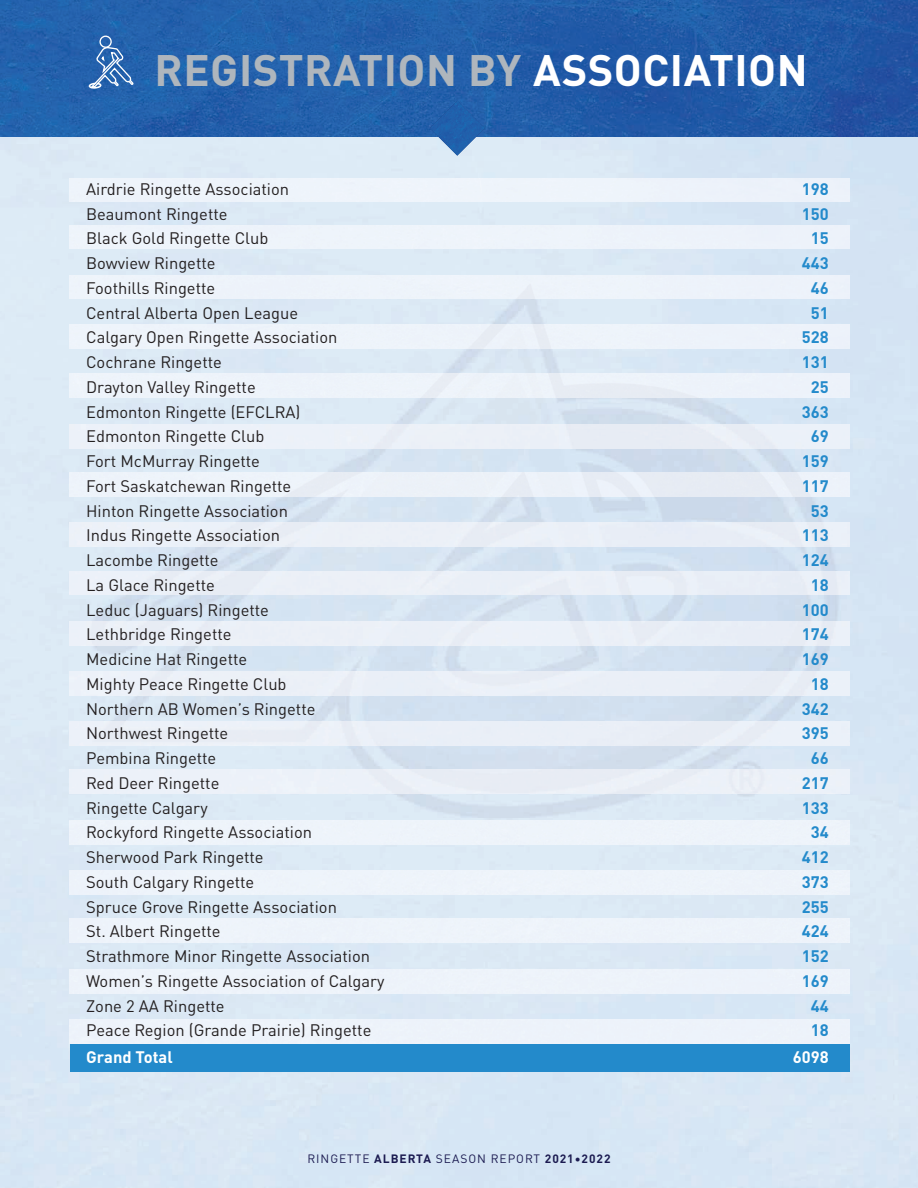
<style>
.page{position:relative;width:918px;height:1188px;background:#fff}
.page>*{position:absolute;margin:0;border:0;box-sizing:border-box;transform-origin:0 0}
.t1{font:700 43.5px "DINOT";letter-spacing:.01em;color:#afb6bd}
.t2{font:16.5px "DINOT";color:#231f20}
.t3{font:700 16.5px "DINOT";color:#238acb}
.t4{font:700 16.5px "DINOT";color:#fff}
.t5{font:12px "DINOT";letter-spacing:.08em;color:#1c1b51}
.s1{color:#fff}
.s2{font-weight:700}
</style>
<div class="page">
<img style="left:0;top:136px;width:918px;height:1052px">
<img style="left:0;top:0;width:918px;height:136px">
<img style="left:430px;top:101px;width:55px;height:55px">
<div style="left:70px;top:1043px;width:779px;height:28px;background:#238acb"></div>
<div style="left:70px;top:178px;width:779px;height:24px;background:#eef4fb"></div>
<div style="left:70px;top:225px;width:779px;height:24px;background:#eef4fa"></div>
<div style="left:70px;top:275px;width:779px;height:24px;background:#eef3fa"></div>
<div style="left:70px;top:325px;width:779px;height:24px;background:#edf3fa"></div>
<div style="left:70px;top:374px;width:779px;height:23px;background:#edf3fa"></div>
<div style="left:70px;top:424px;width:779px;height:24px;background:#ecf1f8"></div>
<div style="left:70px;top:473px;width:779px;height:24px;background:#edf2f9"></div>
<div style="left:70px;top:523px;width:779px;height:23px;background:#ebf0f7"></div>
<div style="left:70px;top:571px;width:779px;height:24px;background:#eaeff7"></div>
<div style="left:70px;top:622px;width:779px;height:24px;background:#ebeff7"></div>
<div style="left:70px;top:672px;width:779px;height:23px;background:#eaeff7"></div>
<div style="left:70px;top:721px;width:779px;height:24px;background:#eaeff7"></div>
<div style="left:70px;top:770px;width:779px;height:24px;background:#ecf1f9"></div>
<div style="left:70px;top:821px;width:779px;height:23px;background:#eef4fa"></div>
<div style="left:70px;top:870px;width:779px;height:24px;background:#eef4fa"></div>
<div style="left:70px;top:919px;width:779px;height:24px;background:#eef4fa"></div>
<div style="left:70px;top:970px;width:779px;height:23px;background:#edf3fa"></div>
<div style="left:70px;top:1019px;width:779px;height:24px;background:#edf3fa"></div>
<div style="left:99px;top:35px;width:13px;height:13px;border:1px solid #fff;border-radius:50%"></div>
<svg style="left:89px;top:46px;width:46px;height:43px;background:#4c7ebb"></svg>
<h1 class="t1" style="left:154px;top:36px;width:655px">REGISTRATION BY <span class="s1">ASSOCIATION</span></h1>
<p class="t2" style="left:86px;top:176px;width:205px">Airdrie Ringette Association</p>
<p class="t3" style="left:802px;top:176px;width:28px">198</p>
<p class="t2" style="left:86px;top:201px;width:143px">Beaumont Ringette</p>
<p class="t3" style="left:802px;top:201px;width:28px">150</p>
<p class="t2" style="left:86px;top:226px;width:184px">Black Gold Ringette Club</p>
<p class="t3" style="left:811px;top:226px;width:19px">15</p>
<p class="t2" style="left:86px;top:251px;width:131px">Bowview Ringette</p>
<p class="t3" style="left:802px;top:250px;width:28px">443</p>
<p class="t2" style="left:86px;top:275px;width:131px">Foothills Ringette</p>
<p class="t3" style="left:811px;top:275px;width:19px">46</p>
<p class="t2" style="left:86px;top:300px;width:214px">Central Alberta Open League</p>
<p class="t3" style="left:811px;top:300px;width:19px">51</p>
<p class="t2" style="left:86px;top:325px;width:253px">Calgary Open Ringette Association</p>
<p class="t3" style="left:802px;top:325px;width:28px">528</p>
<p class="t2" style="left:86px;top:350px;width:137px">Cochrane Ringette</p>
<p class="t3" style="left:802px;top:349px;width:28px">131</p>
<p class="t2" style="left:86px;top:374px;width:171px">Drayton Valley Ringette</p>
<p class="t3" style="left:811px;top:374px;width:19px">25</p>
<p class="t2" style="left:86px;top:399px;width:216px">Edmonton Ringette (EFCLRA)</p>
<p class="t3" style="left:802px;top:399px;width:28px">363</p>
<p class="t2" style="left:86px;top:424px;width:180px">Edmonton Ringette Club</p>
<p class="t3" style="left:811px;top:424px;width:19px">69</p>
<p class="t2" style="left:86px;top:449px;width:175px">Fort McMurray Ringette</p>
<p class="t3" style="left:802px;top:448px;width:28px">159</p>
<p class="t2" style="left:86px;top:473px;width:207px">Fort Saskatchewan Ringette</p>
<p class="t3" style="left:802px;top:473px;width:28px">117</p>
<p class="t2" style="left:86px;top:498px;width:203px">Hinton Ringette Association</p>
<p class="t3" style="left:811px;top:498px;width:19px">53</p>
<p class="t2" style="left:86px;top:523px;width:195px">Indus Ringette Association</p>
<p class="t3" style="left:802px;top:523px;width:28px">113</p>
<p class="t2" style="left:86px;top:548px;width:134px">Lacombe Ringette</p>
<p class="t3" style="left:802px;top:547px;width:28px">124</p>
<p class="t2" style="left:86px;top:572px;width:130px">La Glace Ringette</p>
<p class="t3" style="left:811px;top:572px;width:19px">18</p>
<p class="t2" style="left:86px;top:597px;width:184px">Leduc (Jaguars) Ringette</p>
<p class="t3" style="left:802px;top:597px;width:28px">100</p>
<p class="t2" style="left:86px;top:622px;width:147px">Lethbridge Ringette</p>
<p class="t3" style="left:802px;top:622px;width:28px">174</p>
<p class="t2" style="left:86px;top:647px;width:163px">Medicine Hat Ringette</p>
<p class="t3" style="left:802px;top:646px;width:28px">169</p>
<p class="t2" style="left:86px;top:671px;width:202px">Mighty Peace Ringette Club</p>
<p class="t3" style="left:811px;top:671px;width:19px">18</p>
<p class="t2" style="left:86px;top:696px;width:231px">Northern AB Women’s Ringette</p>
<p class="t3" style="left:802px;top:696px;width:28px">342</p>
<p class="t2" style="left:86px;top:721px;width:144px">Northwest Ringette</p>
<p class="t3" style="left:802px;top:721px;width:28px">395</p>
<p class="t2" style="left:86px;top:746px;width:132px">Pembina Ringette</p>
<p class="t3" style="left:811px;top:745px;width:19px">66</p>
<p class="t2" style="left:86px;top:770px;width:135px">Red Deer Ringette</p>
<p class="t3" style="left:802px;top:770px;width:28px">217</p>
<p class="t2" style="left:86px;top:795px;width:123px">Ringette Calgary</p>
<p class="t3" style="left:802px;top:795px;width:28px">133</p>
<p class="t2" style="left:86px;top:820px;width:227px">Rockyford Ringette Association</p>
<p class="t3" style="left:811px;top:820px;width:19px">34</p>
<p class="t2" style="left:86px;top:845px;width:179px">Sherwood Park Ringette</p>
<p class="t3" style="left:802px;top:844px;width:28px">412</p>
<p class="t2" style="left:86px;top:869px;width:170px">South Calgary Ringette</p>
<p class="t3" style="left:802px;top:869px;width:28px">373</p>
<p class="t2" style="left:86px;top:894px;width:252px">Spruce Grove Ringette Association</p>
<p class="t3" style="left:802px;top:894px;width:28px">255</p>
<p class="t2" style="left:86px;top:919px;width:136px">St. Albert Ringette</p>
<p class="t3" style="left:802px;top:919px;width:28px">424</p>
<p class="t2" style="left:86px;top:944px;width:286px">Strathmore Minor Ringette Association</p>
<p class="t3" style="left:802px;top:943px;width:28px">152</p>
<p class="t2" style="left:86px;top:968px;width:300px">Women’s Ringette Association of Calgary</p>
<p class="t3" style="left:802px;top:968px;width:28px">169</p>
<p class="t2" style="left:86px;top:993px;width:140px">Zone 2 AA Ringette</p>
<p class="t3" style="left:811px;top:993px;width:19px">44</p>
<p class="t2" style="left:86px;top:1018px;width:287px">Peace Region (Grande Prairie) Ringette</p>
<p class="t3" style="left:811px;top:1018px;width:19px">18</p>
<p class="t4" style="left:86px;top:1045px;width:88px">Grand Total</p>
<p class="t4" style="left:793px;top:1045px;width:37px">6098</p>
<p class="t5" style="left:307px;top:1149px;width:305px">RINGETTE <span class="s2">ALBERTA</span> SEASON REPORT <span class="s2">2021•2022</span></p>
</div>
